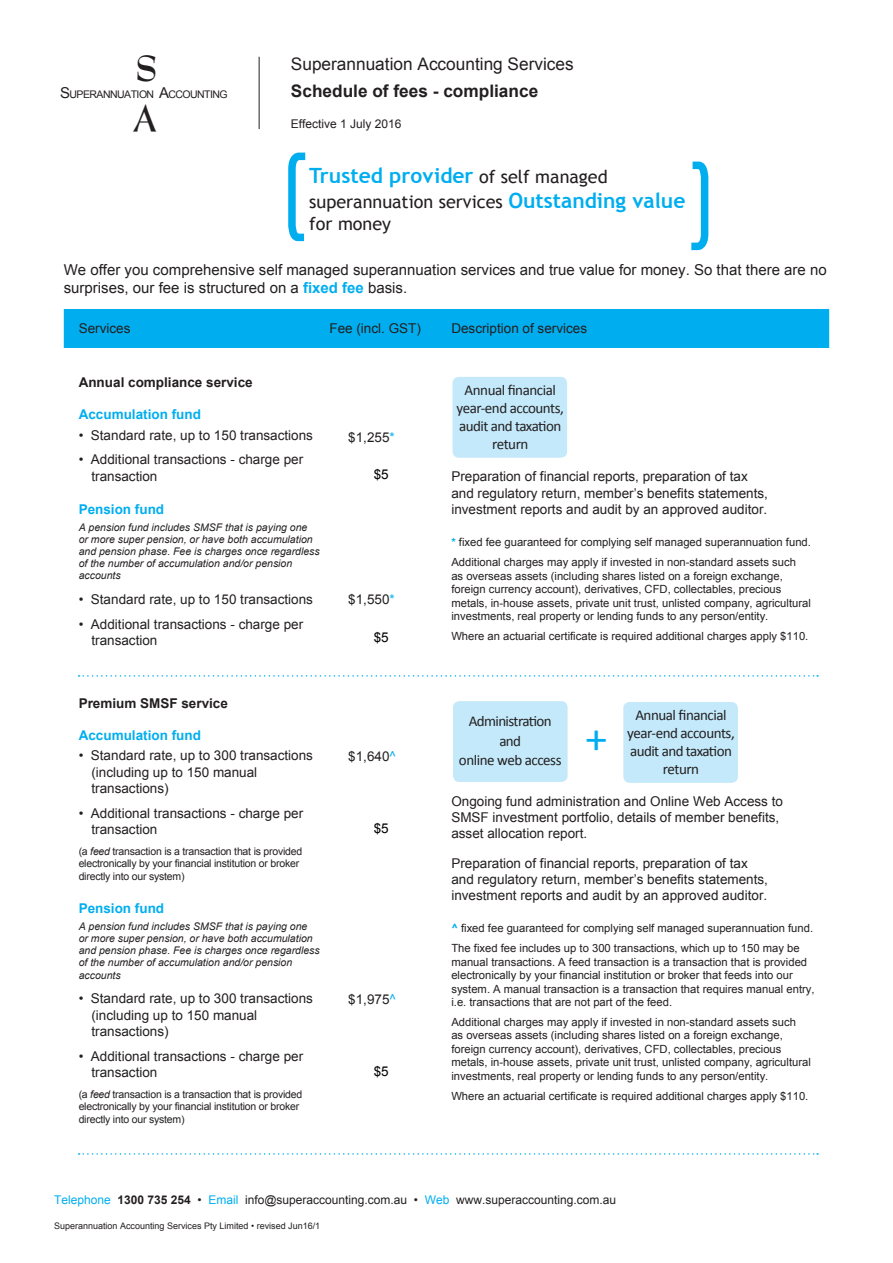
<style>
.page{position:relative;width:893px;height:1263px;background:#fff}
.page>*{position:absolute;margin:0;border:0;box-sizing:border-box;transform-origin:0 0}
.t1{font:45px "Calibri";color:#00aeef}
.t2{font:36px/49.9px "The Real Font";color:#231f20}
.t3{font:700 21px "Trebuchet MS";color:#00aeef}
.t4{font:18px/21.6px "Trebuchet MS";color:#231f20}
.t5{font:17.25px "Arial";color:#231f20}
.t6{font:700 17.25px "Arial";color:#231f20}
.t7{font:15px/18px "Calibri";letter-spacing:-.03em;color:#231f20;text-align:center}
.t8{font:15px/18px "Arial";color:#231f20}
.t9{font:13.5px/16.2px "Arial";color:#231f20}
.t10{font:700 13.5px "Arial";color:#00aeef}
.t11{font:700 13.5px "Arial";color:#231f20}
.t12{font:13.5px "Arial";color:#000}
.t13{font:12px "Arial";color:#231f20}
.t14{font:11.25px/13.5px "Arial";color:#231f20}
.t15{font:italic 10.5px/12.1px "Arial";color:#231f20}
.t16{font:10.5px/12.6px "Arial";letter-spacing:-.02em;color:#231f20}
.t17{font:10.5px "Arial";letter-spacing:-.05em;color:#231f20}
.t18{font:9px "Arial";color:#231f20}
.s1{font-weight:400;font-size:18px;color:#231f20}
.s2{font-weight:700;font-size:21px;color:#00aeef}
.s3{font-weight:700;color:#00aeef}
.s4{font-size:15px}
.s5{font-style:italic}
.s6{color:#00aeef}
.s7{font-weight:700}
</style>
<div class="page">
<div style="left:65px;top:310px;width:763px;height:37px;background:#00aeef"></div>
<div style="left:64px;top:309px;width:765px;height:39px;border:2px solid #00aeef"></div>
<hr style="left:259px;top:57px;width:1px;height:72px;background:#231f20">
<svg style="left:691px;top:161px;width:18px;height:90px"></svg>
<svg style="left:288px;top:152px;width:18px;height:90px"></svg>
<svg style="left:79px;top:675px;width:739px;height:2px"></svg>
<svg style="left:79px;top:1153px;width:739px;height:2px"></svg>
<div style="left:453px;top:701px;width:115px;height:81px;background:#c3e9fa;border-radius:6px"></div>
<div style="left:623px;top:702px;width:115px;height:81px;background:#c3e9fa;border-radius:6px"></div>
<div style="left:452px;top:377px;width:115px;height:81px;background:#c3e9fa;border-radius:6px"></div>
<h2 class="t2" style="left:133px;top:43px;width:27px">S<br>A</h2>
<h3 class="t5" style="left:291px;top:52px;width:284px">Superannuation Accounting Services</h3>
<h3 class="t6" style="left:291px;top:79px;width:249px">Schedule of fees - compliance</h3>
<p class="t13" style="left:291px;top:116px;width:112px">Effective 1 July 2016</p>
<h3 class="t3" style="left:309px;top:163px;width:300px">Trusted provider <span class="s1">of self managed</span></h3>
<h3 class="t4" style="left:309px;top:191px;width:378px">superannuation services <span class="s2">Outstanding value </span>for money</h3>
<h3 class="t8" style="left:64px;top:261px;width:764px">We offer you comprehensive self managed superannuation services and true value for money. So that there are no surprises, our fee is structured on a <span class="s3">fixed fee</span> basis.</h3>
<p class="t17" style="left:60px;top:88px;width:169px"><span class="s4">S</span>UPERANNUATION <span class="s4">A</span>CCOUNTING</p>
<p class="t9" style="left:79px;top:320px;width:53px">Services</p>
<p class="t9" style="left:330px;top:320px;width:93px">Fee (incl. GST)</p>
<p class="t9" style="left:451px;top:320px;width:137px">Description of services</p>
<p class="t11" style="left:79px;top:373px;width:176px">Annual compliance service</p>
<p class="t10" style="left:79px;top:406px;width:124px">Accumulation fund</p>
<p class="t9" style="left:79px;top:427px;width:236px">• Standard rate, up to 150 transactions</p>
<p class="t9" style="left:91px;top:452px;width:213px;text-indent:-13px">• Additional transactions - charge per transaction</p>
<p class="t10" style="left:79px;top:500px;width:87px">Pension fund</p>
<p class="t15" style="left:79px;top:521px;width:243px">A pension fund includes SMSF that is paying one<br>or more super pension, or have both accumulation and pension phase. Fee is charges once regardless of the number of accumulation and/or pension accounts</p>
<p class="t9" style="left:79px;top:591px;width:236px">• Standard rate, up to 150 transactions</p>
<p class="t9" style="left:91px;top:616px;width:213px;text-indent:-13px">• Additional transactions - charge per transaction</p>
<p class="t11" style="left:79px;top:694px;width:151px">Premium SMSF service</p>
<p class="t10" style="left:79px;top:726px;width:124px">Accumulation fund</p>
<p class="t9" style="left:91px;top:748px;width:223px;text-indent:-13px">• Standard rate, up to 300 transactions (including up to 150 manual transactions)</p>
<p class="t9" style="left:91px;top:805px;width:213px;text-indent:-13px">• Additional transactions - charge per transaction</p>
<p class="t16" style="left:79px;top:845px;width:225px">(a <span class="s5">feed</span> transaction is a transaction that is provided electronically by your financial institution or broker directly into our system)</p>
<p class="t10" style="left:79px;top:900px;width:87px">Pension fund</p>
<p class="t15" style="left:79px;top:920px;width:243px">A pension fund includes SMSF that is paying one<br>or more super pension, or have both accumulation and pension phase. Fee is charges once regardless of the number of accumulation and/or pension accounts</p>
<p class="t9" style="left:91px;top:991px;width:223px;text-indent:-13px">• Standard rate, up to 300 transactions (including up to 150 manual transactions)</p>
<p class="t9" style="left:91px;top:1048px;width:213px;text-indent:-13px">• Additional transactions - charge per transaction</p>
<p class="t16" style="left:79px;top:1088px;width:225px">(a <span class="s5">feed</span> transaction is a transaction that is provided electronically by your financial institution or broker directly into our system)</p>
<p class="t9" style="left:348px;top:429px;width:48px">$1,255<span class="s6">*</span></p>
<p class="t12" style="left:374px;top:466px;width:17px">$5</p>
<p class="t9" style="left:348px;top:591px;width:48px">$1,550<span class="s6">*</span></p>
<p class="t12" style="left:374px;top:628px;width:17px">$5</p>
<p class="t9" style="left:348px;top:748px;width:49px">$1,640<span class="s6">^</span></p>
<p class="t12" style="left:374px;top:819px;width:17px">$5</p>
<p class="t9" style="left:348px;top:991px;width:49px">$1,975<span class="s6">^</span></p>
<p class="t12" style="left:374px;top:1062px;width:17px">$5</p>
<h3 class="t7" style="left:456px;top:381px;width:109px">Annual financial year-end accounts, audit and taxation return</h3>
<p class="t9" style="left:451px;top:469px;width:318px">Preparation of financial reports, preparation of tax and regulatory return, member’s benefits statements, investment reports and audit by an approved auditor.</p>
<p class="t14" style="left:451px;top:532px;width:361px;line-height:20px"><span class="s3">*</span> fixed fee guaranteed for complying self managed superannuation fund.<br>Additional charges may apply if invested in non-standard assets such</p>
<p class="t14" style="left:451px;top:569px;width:361px">as overseas assets (including shares listed on a foreign exchange, foreign currency account), derivatives, CFD, collectables, precious metals, in-house assets, private unit trust, unlisted company, agricultural investments, real property or lending funds to any person/entity.</p>
<p class="t14" style="left:451px;top:629px;width:359px">Where an actuarial certificate is required additional charges apply $110.</p>
<h3 class="t7" style="left:459px;top:711px;width:104px;line-height:19.5px">Administration and<br>online web access</h3>
<h1 class="t1" style="left:585px;top:710px;width:24px">+</h1>
<h3 class="t7" style="left:627px;top:706px;width:109px">Annual financial year-end accounts, audit and taxation return</h3>
<p class="t9" style="left:451px;top:793px;width:333px">Ongoing fund administration and Online Web Access to<br>SMSF investment portfolio, details of member benefits, asset allocation report.</p>
<p class="t9" style="left:451px;top:855px;width:318px">Preparation of financial reports, preparation of tax and regulatory return, member’s benefits statements, investment reports and audit by an approved auditor.</p>
<p class="t14" style="left:451px;top:918px;width:363px;line-height:20px"><span class="s3">^</span> fixed fee guaranteed for complying self managed superannuation fund.<br>The fixed fee includes up to 300 transactions, which up to 150 may be</p>
<p class="t14" style="left:451px;top:955px;width:365px">manual transactions. A feed transaction is a transaction that is provided electronically by your financial institution or broker that feeds into our system. A manual transaction is a transaction that requires manual entry, i.e. transactions that are not part of the feed.</p>
<p class="t14" style="left:451px;top:1015px;width:361px">Additional charges may apply if invested in non-standard assets such<br>as overseas assets (including shares listed on a foreign exchange, foreign currency account), derivatives, CFD, collectables, precious metals, in-house assets, private unit trust, unlisted company, agricultural investments, real property or lending funds to any person/entity.</p>
<p class="t14" style="left:451px;top:1089px;width:359px">Where an actuarial certificate is required additional charges apply $110.</p>
<p class="t13" style="left:54px;top:1192px;width:564px"><span class="s6">Telephone</span> <span class="s7">1300 735 254</span> • <span class="s6">Email</span> info@superaccounting.com.au • <span class="s6">Web</span> www.superaccounting.com.au</p>
<p class="t18" style="left:54px;top:1220px;width:268px">Superannuation Accounting Services Pty Limited • revised Jun16/1</p>
</div>
